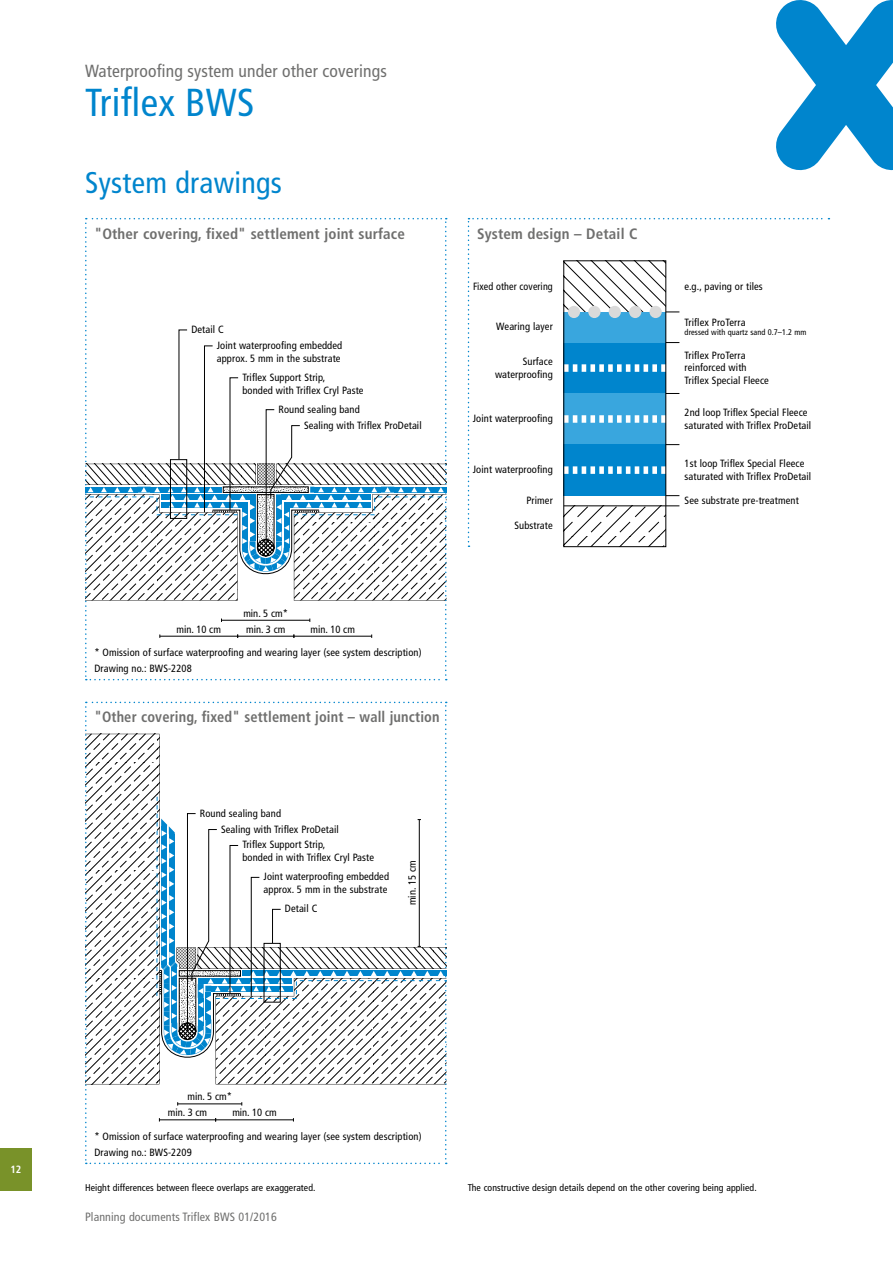
<style>
.page{position:relative;width:893px;height:1263px;background:#fff}
.page>*{position:absolute;margin:0;border:0;box-sizing:border-box;transform-origin:0 0}
.t1{font:condensed 39px "Frutiger LT Pro";letter-spacing:.01em;color:#0085cd}
.t2{font:condensed 30px "Frutiger LT Pro";letter-spacing:.01em;color:#0085cd}
.t3{font:condensed 17.55px "Frutiger LT Pro";letter-spacing:.01em;color:#6f6f6e}
.t4{font:700 condensed 15px "Frutiger LT Pro";letter-spacing:.01em;color:#6f6f6e}
.t5{font:700 condensed 15px "Frutiger LT Pro";letter-spacing:.01em;color:#6f6f6e;scale:.96 1}
.t6{font:condensed 12px "Frutiger LT Pro";letter-spacing:.01em;color:#6f6f6e}
.t7{font:condensed 10.5px/12.8px "Frutiger LT Pro";letter-spacing:.01em;color:#000}
.t8{font:condensed 10.5px "Frutiger LT Pro";letter-spacing:.01em;color:#000;scale:.96 1}
.t9{font:700 condensed 10.5px "Frutiger LT Pro";color:#fff}
.t10{font:condensed 9.75px "Frutiger LT Pro";letter-spacing:.01em;color:#000}
.t11{font:condensed 8.25px "Frutiger LT Pro";letter-spacing:.01em;color:#000}
</style>
<div class="page">
<div style="left:0;top:1148px;width:32px;height:43px;background:#799229"></div>
<svg style="left:776px;top:0;width:117px;height:170px"></svg>
<svg style="left:468px;top:218px;width:361px;height:329px"></svg>
<svg style="left:85px;top:218px;width:362px;height:462px"></svg>
<svg style="left:85px;top:702px;width:362px;height:462px"></svg>
<h3 class="t3" style="left:85px;top:61px;width:304px">Waterproofing system under other coverings</h3>
<h1 class="t1" style="left:85px;top:80px;width:171px">Triflex BWS</h1>
<h2 class="t2" style="left:85px;top:165px;width:199px">System drawings</h2>
<h3 class="t4" style="left:94px;top:224px;width:312px">"Other covering, fixed" settlement joint surface</h3>
<p class="t7" style="left:191px;top:323px;width:34px">Detail C</p>
<p class="t7" style="left:217px;top:339px;width:127px">Joint waterproofing embedded approx. 5 mm in the substrate</p>
<p class="t7" style="left:242px;top:371px;width:123px">Triflex Support Strip,<br>bonded with Triflex Cryl Paste</p>
<p class="t7" style="left:304px;top:401px;width:119px;line-height:15.9px;text-indent:-26px">Round sealing band<br>Sealing with Triflex ProDetail</p>
<p class="t7" style="left:243px;top:607px;width:46px">min. 5 cm*</p>
<p class="t7" style="left:177px;top:623px;width:46px">min. 10 cm</p>
<p class="t7" style="left:246px;top:623px;width:41px">min. 3 cm</p>
<p class="t7" style="left:311px;top:623px;width:46px">min. 10 cm</p>
<p class="t7" style="left:94px;top:646px;width:329px">* Omission of surface waterproofing and wearing layer (see system description)</p>
<p class="t7" style="left:94px;top:662px;width:99px">Drawing no.: BWS-2208</p>
<h3 class="t5" style="left:94px;top:708px;width:361px">"Other covering, fixed" settlement joint – wall junction</h3>
<p class="t7" style="left:221px;top:805px;width:119px;line-height:15.9px;text-indent:-21px">Round sealing band<br>Sealing with Triflex ProDetail</p>
<p class="t7" style="left:264px;top:870px;width:127px">Joint waterproofing embedded approx. 5 mm in the substrate</p>
<p class="t7" style="left:242px;top:838px;width:133px">Triflex Support Strip,<br>bonded in with Triflex Cryl Paste</p>
<p class="t7" style="left:285px;top:902px;width:34px">Detail C</p>
<p class="t7" style="left:406px;top:905px;width:46px;rotate:-90deg">min. 15 cm</p>
<h3 class="t4" style="left:477px;top:224px;width:162px">System design – Detail C</h3>
<p class="t8" style="left:473px;top:280px;width:84px">Fixed other covering</p>
<p class="t7" style="left:496px;top:320px;width:58px">Wearing layer</p>
<p class="t7" style="left:685px;top:280px;width:80px">e.g., paving or tiles</p>
<p class="t7" style="left:685px;top:316px;width:62px">Triflex ProTerra</p>
<p class="t11" style="left:685px;top:327px;width:123px">dressed with quartz sand 0.7–1.2 mm</p>
<p class="t7" style="left:495px;top:355px;width:59px;text-align:right">Surface waterproofing</p>
<p class="t7" style="left:685px;top:349px;width:86px">Triflex ProTerra reinforced with<br>Triflex Special Fleece</p>
<p class="t7" style="left:473px;top:412px;width:81px">Joint waterproofing</p>
<p class="t7" style="left:685px;top:406px;width:128px">2nd loop Triflex Special Fleece saturated with Triflex ProDetail</p>
<p class="t7" style="left:473px;top:463px;width:81px">Joint waterproofing</p>
<p class="t7" style="left:685px;top:457px;width:128px">1st loop Triflex Special Fleece saturated with Triflex ProDetail</p>
<p class="t7" style="left:526px;top:494px;width:28px">Primer</p>
<p class="t7" style="left:514px;top:519px;width:40px">Substrate</p>
<p class="t7" style="left:685px;top:494px;width:116px">See substrate pre-treatment</p>
<p class="t9" style="left:10px;top:1163px;width:13px">12</p>
<p class="t7" style="left:168px;top:1089px;width:66px;line-height:15.9px;text-indent:20px">min. 5 cm* min. 3 cm</p>
<p class="t7" style="left:232px;top:1106px;width:46px">min. 10 cm</p>
<p class="t7" style="left:94px;top:1130px;width:329px">* Omission of surface waterproofing and wearing layer (see system description)</p>
<p class="t7" style="left:94px;top:1146px;width:99px">Drawing no.: BWS-2209</p>
<p class="t10" style="left:85px;top:1181px;width:232px">Height differences between fleece overlaps are exaggerated.</p>
<p class="t10" style="left:468px;top:1181px;width:290px">The constructive design details depend on the other covering being applied.</p>
<p class="t6" style="left:85px;top:1210px;width:193px">Planning documents Triflex BWS 01/2016</p>
</div>
